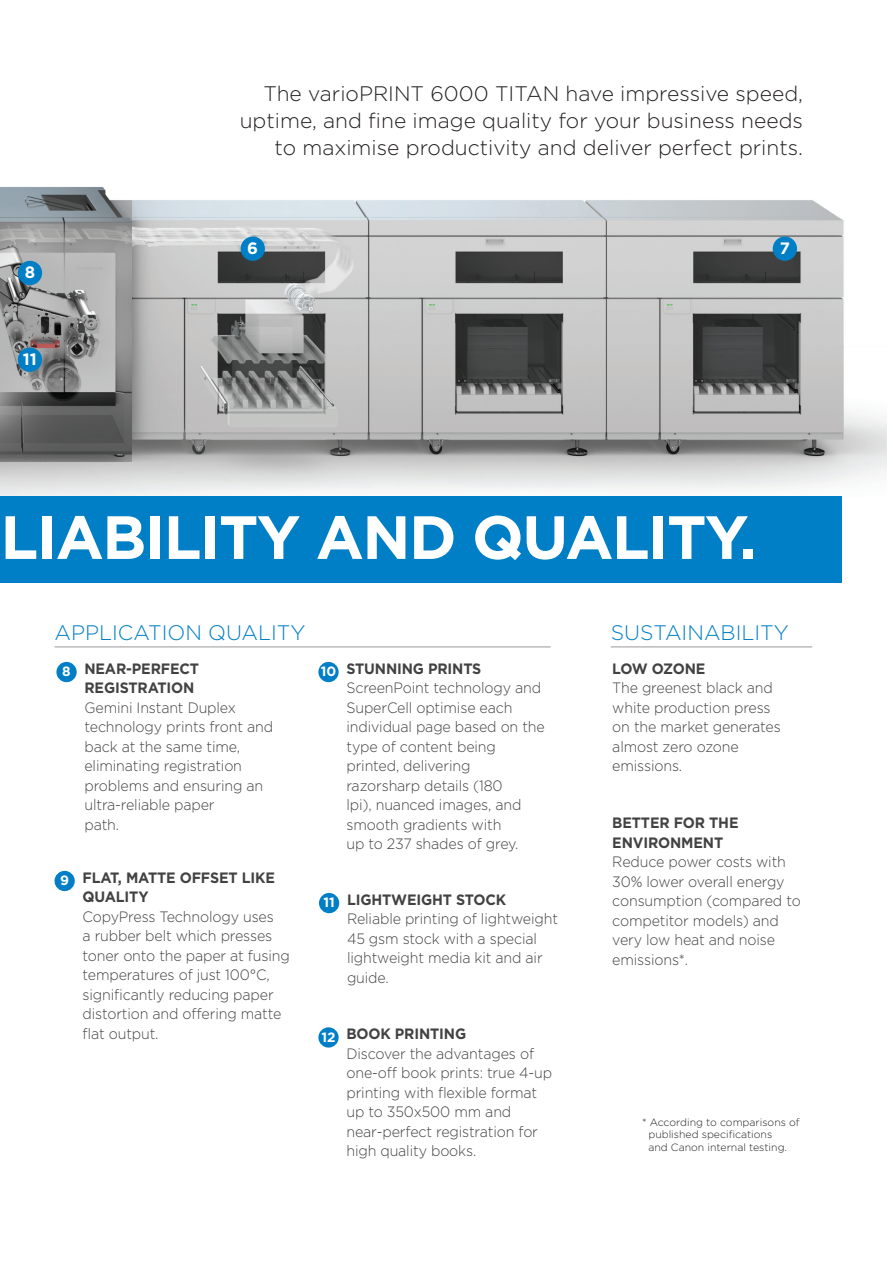
<style>
.page{position:relative;width:893px;height:1263px;background:#fff}
.page>*{position:absolute;margin:0;border:0;box-sizing:border-box;transform-origin:0 0}
.t1{font:700 60.9px "Gotham";letter-spacing:-.025em;color:#fff}
.t2{font:300 21px/27px "Gotham";color:#231f20;text-align:right}
.t3{font:300 21px "Gotham";color:#007fc6}
.t4{font:700 16.5px "Gotham";color:#fff}
.t5{font:300 15px/19.5px "Gotham";letter-spacing:-.01em;color:#434242;scale:.95 1}
.t6{font:700 15px/19.5px "Gotham";letter-spacing:-.01em;color:#434242;scale:.95 1}
.t7{font:700 15px "Gotham";letter-spacing:-.045em;color:#434242;scale:.95 1}
.t8{font:700 13.5px "Gotham";color:#fff}
.t9{font:300 10.5px/12.6px "Gotham";color:#231f20}
</style>
<div class="page">
<img style="left:0;top:200px;width:887px;height:296px">
<img style="left:0;top:187px;width:131px;height:274px">
<div style="left:18px;top:261px;width:24px;height:24px;background:#007fc6;border-radius:50%"></div>
<div style="left:18px;top:348px;width:24px;height:24px;background:#007fc6;border-radius:50%"></div>
<div style="left:241px;top:236px;width:24px;height:25px;background:#007fc6;border-radius:50%"></div>
<div style="left:773px;top:236px;width:24px;height:25px;background:#007fc6;border-radius:50%"></div>
<div style="left:56px;top:662px;width:21px;height:20px;background:#007fc6;border-radius:50%"></div>
<div style="left:55px;top:871px;width:20px;height:20px;background:#007fc6;border-radius:50%"></div>
<div style="left:318px;top:662px;width:21px;height:20px;background:#007fc6;border-radius:50%"></div>
<div style="left:319px;top:893px;width:20px;height:20px;background:#007fc6;border-radius:50%"></div>
<hr style="left:55px;top:646px;width:496px;height:1px;background:#999">
<hr style="left:611px;top:646px;width:201px;height:1px;background:#999">
<div style="left:318px;top:1027px;width:21px;height:20px;background:#007fc6;border-radius:50%"></div>
<div style="left:0;top:496px;width:842px;height:87px;background:#007fc6"></div>
<h2 class="t2" style="left:240px;top:80px;width:565px">The varioPRINT 6000 TITAN have impressive speed, uptime, and fine image quality for your business needs to maximise productivity and deliver perfect prints.</h2>
<p class="t4" style="left:25px;top:261px;width:12px">8</p>
<p class="t4" style="left:23px;top:348px;width:15px">11</p>
<p class="t4" style="left:247px;top:237px;width:12px">6</p>
<p class="t4" style="left:780px;top:237px;width:12px">7</p>
<h1 class="t1" style="left:1px;top:497px;width:758px">LIABILITY AND QUALITY.</h1>
<h2 class="t3" style="left:55px;top:619px;width:252px">APPLICATION QUALITY</h2>
<p class="t6" style="left:84px;top:659px;width:122px">NEAR-PERFECT<br>REGISTRATION</p>
<p class="t5" style="left:84px;top:697px;width:200px">Gemini Instant Duplex technology prints front and back at the same time, eliminating registration problems and ensuring an ultra-reliable paper<br>path.</p>
<p class="t8" style="left:62px;top:662px;width:10px">8</p>
<p class="t8" style="left:60px;top:871px;width:10px">9</p>
<p class="t6" style="left:83px;top:868px;width:204px">FLAT, MATTE OFFSET LIKE<br>QUALITY</p>
<p class="t5" style="left:83px;top:906px;width:220px">CopyPress Technology uses<br>a rubber belt which presses toner onto the paper at fusing temperatures of just 100°C, significantly reducing paper distortion and offering matte flat output.</p>
<p class="t8" style="left:321px;top:662px;width:17px">10</p>
<p class="t6" style="left:346px;top:659px;width:144px">STUNNING PRINTS</p>
<p class="t5" style="left:346px;top:678px;width:210px">ScreenPoint technology and<br>SuperCell optimise each individual page based on the type of content being printed, delivering razorsharp details (180<br>lpi), nuanced images, and smooth gradients with<br>up to 237 shades of grey.</p>
<p class="t8" style="left:323px;top:893px;width:13px">11</p>
<p class="t6" style="left:347px;top:890px;width:169px">LIGHTWEIGHT STOCK</p>
<p class="t5" style="left:347px;top:909px;width:224px">Reliable printing of lightweight<br>45 gsm stock with a special lightweight media kit and air guide.</p>
<p class="t8" style="left:321px;top:1028px;width:16px">12</p>
<p class="t6" style="left:346px;top:1024px;width:128px">BOOK PRINTING</p>
<p class="t5" style="left:346px;top:1043px;width:218px">Discover the advantages of one-off book prints: true 4-up printing with flexible format up to 350x500 mm and near-perfect registration for high quality books.</p>
<h2 class="t3" style="left:611px;top:619px;width:180px">SUSTAINABILITY</h2>
<p class="t7" style="left:612px;top:659px;width:99px">LOW OZONE</p>
<p class="t5" style="left:612px;top:678px;width:179px">The greenest black and white production press on the market generates almost zero ozone emissions.</p>
<p class="t6" style="left:612px;top:813px;width:134px">BETTER FOR THE<br>ENVIRONMENT</p>
<p class="t5" style="left:612px;top:852px;width:200px">Reduce power costs with<br>30% lower overall energy consumption (compared to competitor models) and very low heat and noise emissions*.</p>
<p class="t9" style="left:648px;top:1115px;width:153px;text-indent:-6px">* According to comparisons of published specifications<br>and Canon internal testing.</p>
</div>
